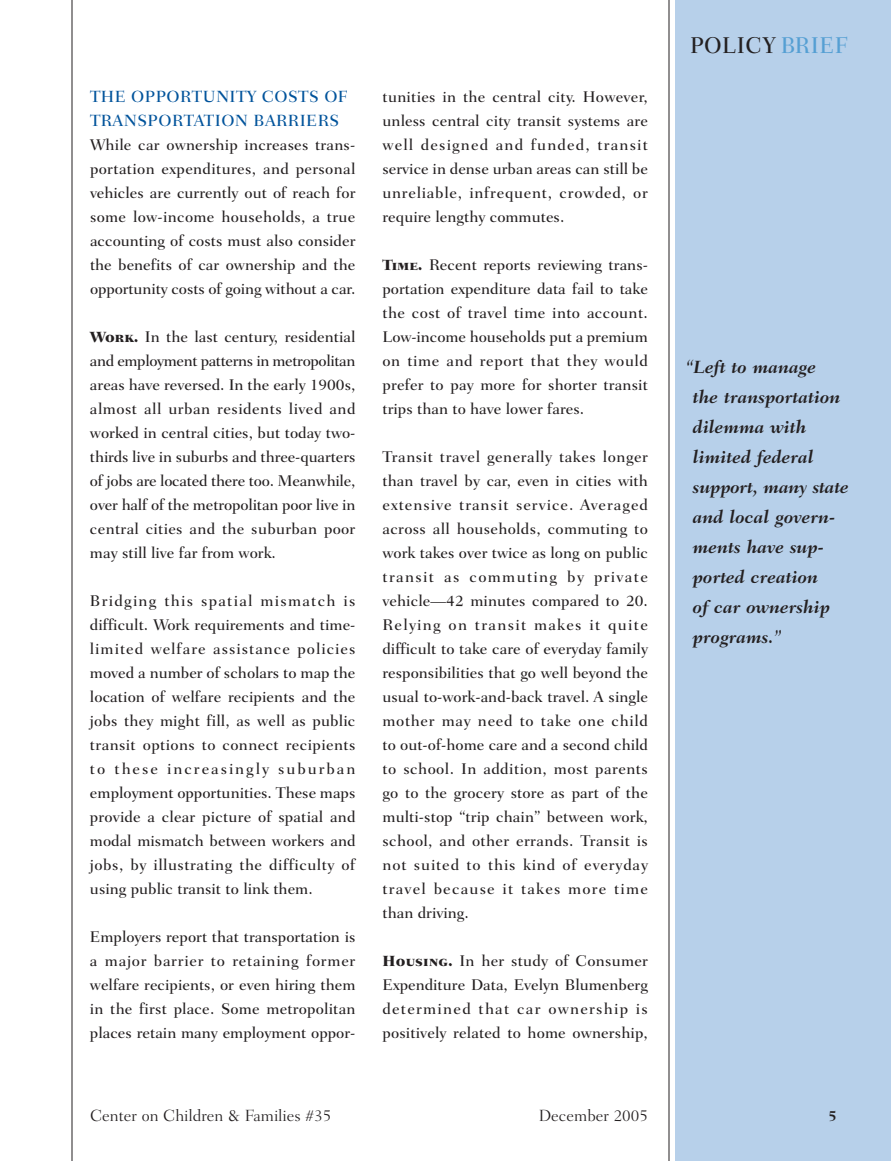
<style>
.page{position:relative;width:891px;height:1161px;background:#fff}
.page>*{position:absolute;margin:0;border:0;box-sizing:border-box;transform-origin:0 0}
.t1{font:500 23.25px "Fairfield LH";letter-spacing:.03em;color:#231f20;scale:.95 1}
.t2{font:italic 700 18px/30px "Fairfield LH";color:#231f20}
.t3{font:500 16.5px/24px "Fairfield LH";letter-spacing:.03em;color:#00539b}
.t4{font:300 16.5px "Fairfield LH";color:#231f20}
.t5{font:500 15.75px/24px "Fairfield LH";letter-spacing:.005em;color:#231f20;text-align:justify}
.t6{font:700 15px "Fairfield LH";color:#231f20}
.s1{font-family:"Fairfield LH Heavy SC";font-weight:400;font-size:15px}
.s2{color:#559fd3}
</style>
<div class="page">
<div style="left:675px;top:0;width:216px;height:1161px;background:#b7d0ea"></div>
<hr style="left:72px;top:0;width:1px;height:1161px;background:#231f20">
<hr style="left:669px;top:0;width:1px;height:1161px;background:#231f20">
<p class="t3" style="left:90px;top:86px;width:260px">THE OPPORTUNITY COSTS OF<br>TRANSPORTATION BARRIERS</p>
<p class="t5" style="left:90px;top:134px;width:267px">While car ownership increases trans&shy;portation expenditures, and personal vehicles are currently out of reach for some low-income households, a true accounting of costs must also consider the benefits of car ownership and the opportunity costs of going without a car.</p>
<p class="t5" style="left:90px;top:326px;width:267px"><span class="s1">Work.</span> In the last century, residential and employment patterns in metropolitan areas have reversed. In the early 1900s, almost all urban residents lived and worked in central cities, but today two&shy;thirds live in suburbs and three-quarters of jobs are located there too. Meanwhile, over half of the metropolitan poor live in central cities and the suburban poor may still live far from work.</p>
<p class="t5" style="left:90px;top:590px;width:267px">Bridging this spatial mismatch is difficult. Work requirements and time&shy;limited welfare assistance policies moved a number of scholars to map the location of welfare recipients and the jobs they might fill, as well as public transit options to connect recipients to these increasingly suburban employment opportunities. These maps provide a clear picture of spatial and modal mismatch between workers and jobs, by illustrating the difficulty of using public transit to link them.</p>
<p class="t5" style="left:90px;top:926px;width:267px">Employers report that transportation is a major barrier to retaining former welfare recipients, or even hiring them in the first place. Some metropolitan places retain many employment oppor-</p>
<p class="t5" style="left:382px;top:86px;width:267px">tunities in the central city. However, unless central city transit systems are well designed and funded, transit service in dense urban areas can still be unreliable, infrequent, crowded, or require lengthy commutes.</p>
<p class="t5" style="left:382px;top:254px;width:267px"><span class="s1">Time.</span> Recent reports reviewing trans&shy;portation expenditure data fail to take the cost of travel time into account.<br>Low-income households put a premium on time and report that they would prefer to pay more for shorter transit trips than to have lower fares.</p>
<p class="t5" style="left:383px;top:446px;width:267px">Transit travel generally takes longer than travel by car, even in cities with extensive transit service. Averaged across all households, commuting to work takes over twice as long on public transit as commuting by private vehicle—42 minutes compared to 20.<br>Relying on transit makes it quite difficult to take care of everyday family responsibilities that go well beyond the usual to-work-and-back travel. A single mother may need to take one child to out-of-home care and a second child to school. In addition, most parents go to the grocery store as part of the multi-stop “trip chain” between work, school, and other errands. Transit is not suited to this kind of everyday travel because it takes more time than driving.</p>
<p class="t5" style="left:382px;top:950px;width:267px"><span class="s1">Housing.</span> In her study of Consumer Expenditure Data, Evelyn Blumenberg determined that car ownership is positively related to home ownership,</p>
<p class="t4" style="left:90px;top:1108px;width:243px">Center on Children &amp; Families #35</p>
<p class="t4" style="left:539px;top:1108px;width:111px">December 2005</p>
<h1 class="t1" style="left:690px;top:36px;width:168px">POLICY <span class="s2">BRIEF</span></h1>
<p class="t2" style="left:693px;top:354px;width:157px;text-indent:-7px">“Left to manage<br>the transportation dilemma with limited federal support, many state and local govern&shy;ments have sup&shy;ported creation<br>of car ownership programs.”</p>
<p class="t6" style="left:828px;top:1110px;width:10px">5</p>
</div>
